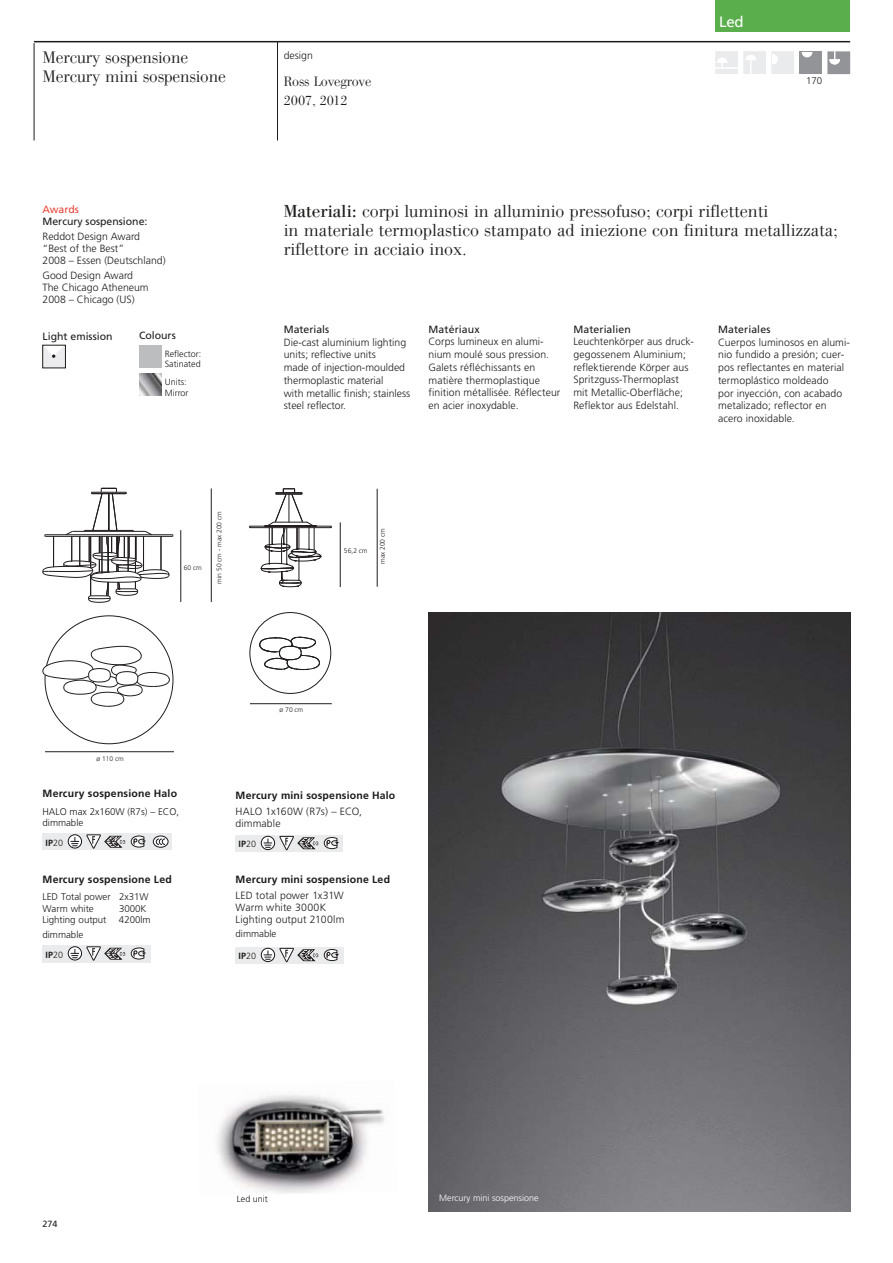
<style>
.page{position:relative;width:893px;height:1263px;background:#fff}
.page>*{position:absolute;margin:0;border:0;box-sizing:border-box;transform-origin:0 0}
.t1{font:300 17.25px/18.8px "AT Our Bodoni";color:#1d1c1b}
.t2{font:300 16.5px/18.8px "AT Our Bodoni";letter-spacing:-.005em;color:#1d1c1b}
.t3{font:15px "Frutiger";color:#fff}
.t4{font:300 13.5px/19.2px "AT Our Bodoni";letter-spacing:-.02em;color:#1d1c1b}
.t5{font:300 10.5px/12.8px "Frutiger";letter-spacing:.005em;color:#1d1c1b}
.t6{font:700 10.5px "Frutiger";letter-spacing:.02em;color:#1d1c1b}
.t7{font:10.5px "Frutiger";color:#1d1c1b}
.t8{font:10.5px "Frutiger";color:#e64338}
.t9{font:300 9.75px/11.2px "Frutiger";letter-spacing:-.005em;color:#1d1c1b}
.t10{font:300 9px/10.5px "Frutiger";color:#1d1c1b}
.t11{font:300 9px "Frutiger";color:#fff}
.t12{font:700 9px "Frutiger";color:#211d1e}
.t13{font:9px "Frutiger";color:#1d1c1b}
.t14{font:300 6.75px "Frutiger";color:#211d1e}
.t15{font:300 6.75px "Frutiger";color:#1a171c}
.s1{font-weight:400}
.s2{font-weight:300}
.s3{color:#211d1e}
</style>
<div class="page">
<img style="left:429px;top:612px;width:421px;height:600px">
<img style="left:217px;top:1095px;width:168px;height:99px">
<hr style="left:34px;top:41px;width:816px;height:1px;background:#1d1c1b">
<hr style="left:34px;top:43px;width:1px;height:98px;background:#1d1c1b">
<hr style="left:277px;top:42px;width:1px;height:99px;background:#1d1c1b">
<svg style="left:43px;top:615px;width:130px;height:129px"></svg>
<svg style="left:45px;top:751px;width:129px;height:1px"></svg>
<svg style="left:42px;top:488px;width:132px;height:115px"></svg>
<hr style="left:180px;top:530px;width:1px;height:72px;background:#211d1e">
<hr style="left:211px;top:488px;width:1px;height:114px;background:#211d1e">
<div style="left:43px;top:833px;width:129px;height:17px;background:#eaebec"></div>
<svg style="left:131px;top:836px;width:15px;height:11px"></svg>
<div style="left:153px;top:836px;width:15px;height:11px;border:1px solid #1a171c;border-radius:50%"></div>
<svg style="left:156px;top:838px;width:10px;height:7px"></svg>
<svg style="left:68px;top:835px;width:57px;height:13px"></svg>
<div style="left:43px;top:945px;width:108px;height:17px;background:#eaebec"></div>
<svg style="left:131px;top:948px;width:15px;height:11px"></svg>
<svg style="left:68px;top:946px;width:57px;height:14px"></svg>
<div style="left:139px;top:345px;width:23px;height:22px;background:#bcbdbf"></div>
<img style="left:139px;top:373px;width:23px;height:23px">
<svg style="left:715px;top:51px;width:79px;height:23px"></svg>
<div style="left:799px;top:51px;width:23px;height:23px;background:#939498"></div>
<svg style="left:802px;top:52px;width:10px;height:5px"></svg>
<svg style="left:827px;top:51px;width:23px;height:23px"></svg>
<div style="left:43px;top:345px;width:22px;height:23px;background:#ececee"></div>
<svg style="left:45px;top:347px;width:17px;height:11px"></svg>
<div style="left:236px;top:835px;width:107px;height:17px;background:#eaebec"></div>
<svg style="left:324px;top:837px;width:15px;height:12px"></svg>
<svg style="left:261px;top:836px;width:57px;height:14px"></svg>
<div style="left:236px;top:947px;width:108px;height:17px;background:#eaebec"></div>
<svg style="left:324px;top:949px;width:15px;height:12px"></svg>
<svg style="left:261px;top:948px;width:57px;height:14px"></svg>
<div style="left:715px;top:0;width:135px;height:32px;background:#5aae4b"></div>
<hr style="left:340px;top:522px;width:1px;height:65px;background:#211d1e">
<div style="left:249px;top:526px;width:82px;height:2px;border:1px solid #211d1e"></div>
<svg style="left:261px;top:489px;width:61px;height:98px"></svg>
<hr style="left:377px;top:489px;width:1px;height:98px;background:#211d1e">
<svg style="left:250px;top:703px;width:82px;height:1px"></svg>
<svg style="left:259px;top:637px;width:61px;height:33px"></svg>
<div style="left:250px;top:612px;width:81px;height:82px;border:1px solid #211d1e;border-radius:50%"></div>
<h2 class="t2" style="left:43px;top:49px;width:185px">Mercury sospensione<br>Mercury mini sospensione</h2>
<p class="t8" style="left:43px;top:203px;width:38px">Awards</p>
<p class="t7" style="left:43px;top:215px;width:106px">Mercury sospensione:</p>
<p class="t5" style="left:43px;top:230px;width:125px;line-height:12px">Reddot Design Award “Best of the Best”<br>2008 – Essen (Deutschland)</p>
<p class="t5" style="left:43px;top:269px;width:108px;line-height:12px">Good Design Award<br>The Chicago Atheneum<br>2008 – Chicago (US)</p>
<p class="t7" style="left:43px;top:330px;width:71px">Light emission</p>
<p class="t7" style="left:139px;top:329px;width:38px">Colours</p>
<p class="t10" style="left:165px;top:349px;width:38px">Reflector:<br>Satinated</p>
<p class="t10" style="left:165px;top:377px;width:25px">Units:<br>Mirror</p>
<p class="t14" style="left:184px;top:564px;width:19px">60 cm</p>
<p class="t14" style="left:215px;top:584px;width:74px;rotate:-90deg">min 50 cm - max 200 cm</p>
<p class="t5" style="left:284px;top:49px;width:31px">design</p>
<p class="t4" style="left:284px;top:72px;width:89px">Ross Lovegrove<br>2007, 2012</p>
<h3 class="t3" style="left:719px;top:13px;width:26px">Led</h3>
<p class="t9" style="left:806px;top:75px;width:18px">170</p>
<h1 class="t1" style="left:284px;top:202px;width:555px"><span class="s1">Materiali:</span> corpi luminosi in alluminio pressofuso; corpi riflettenti<br>in materiale termoplastico stampato ad iniezione con finitura metallizzata; riflettore in acciaio inox.</h1>
<p class="t7" style="left:284px;top:323px;width:47px">Materials</p>
<p class="t5" style="left:284px;top:336px;width:128px">Die-cast aluminium lighting units; reflective units<br>made of injection-moulded thermoplastic material<br>with metallic finish; stainless steel reflector.</p>
<p class="t7" style="left:429px;top:323px;width:53px">Matériaux</p>
<p class="t5" style="left:429px;top:335px;width:133px">Corps lumineux en alumi&shy;nium moulé sous pression.<br>Galets réfléchissants en matière thermoplastique finition métallisée. Réflecteur en acier inoxydable.</p>
<p class="t7" style="left:573px;top:323px;width:59px">Materialien</p>
<p class="t5" style="left:573px;top:335px;width:122px">Leuchtenkörper aus druck&shy;gegossenem Aluminium; reflektierende Körper aus<br>Spritzguss-Thermoplast mit Metallic-Oberfläche;<br>Reflektor aus Edelstahl.</p>
<p class="t7" style="left:718px;top:323px;width:54px">Materiales</p>
<p class="t5" style="left:718px;top:336px;width:133px">Cuerpos luminosos en alumi&shy;nio fundido a presión; cuer&shy;pos reflectantes en material termoplástico moldeado<br>por inyección, con acabado metalizado; reflector en acero inoxidable.</p>
<p class="t15" style="left:344px;top:547px;width:25px">56,2 cm</p>
<p class="t15" style="left:379px;top:564px;width:37px;rotate:-90deg">max 200 cm</p>
<p class="t14" style="left:96px;top:755px;width:29px">ø 110 cm</p>
<p class="t6" style="left:43px;top:788px;width:136px">Mercury sospensione Halo</p>
<p class="t9" style="left:43px;top:806px;width:138px">HALO max 2x160W (R7s) – ECO, dimmable</p>
<p class="t12" style="left:46px;top:837px;width:19px">IP<span class="s2">20</span></p>
<p class="t6" style="left:43px;top:873px;width:131px">Mercury sospensione Led</p>
<p class="t9" style="left:43px;top:891px;width:108px">LED Total power 2x31W<br>Warm white</p>
<p class="t9" style="left:119px;top:903px;width:29px">3000K</p>
<p class="t9" style="left:43px;top:914px;width:66px">Lighting output</p>
<p class="t9" style="left:119px;top:914px;width:33px">4200lm</p>
<p class="t9" style="left:43px;top:929px;width:42px">dimmable</p>
<p class="t12" style="left:46px;top:949px;width:19px">IP<span class="s2">20</span></p>
<p class="t15" style="left:280px;top:706px;width:25px"><span class="s3">ø</span> 70 cm</p>
<p class="t6" style="left:236px;top:789px;width:161px">Mercury mini sospensione Halo</p>
<p class="t5" style="left:236px;top:805px;width:128px;line-height:12px">HALO 1x160W (R7s) – ECO, dimmable</p>
<p class="t12" style="left:239px;top:839px;width:19px">IP<span class="s2">20</span></p>
<p class="t6" style="left:236px;top:873px;width:156px">Mercury mini sospensione Led</p>
<p class="t5" style="left:236px;top:890px;width:110px;line-height:12px">LED total power 1x31W<br>Warm white 3000K<br>Lighting output 2100lm</p>
<p class="t9" style="left:236px;top:928px;width:42px">dimmable</p>
<p class="t12" style="left:239px;top:951px;width:19px">IP<span class="s2">20</span></p>
<p class="t13" style="left:43px;top:1218px;width:17px">274</p>
<p class="t10" style="left:237px;top:1194px;width:32px">Led unit</p>
<p class="t11" style="left:439px;top:1193px;width:101px">Mercury mini sospensione</p>
</div>
